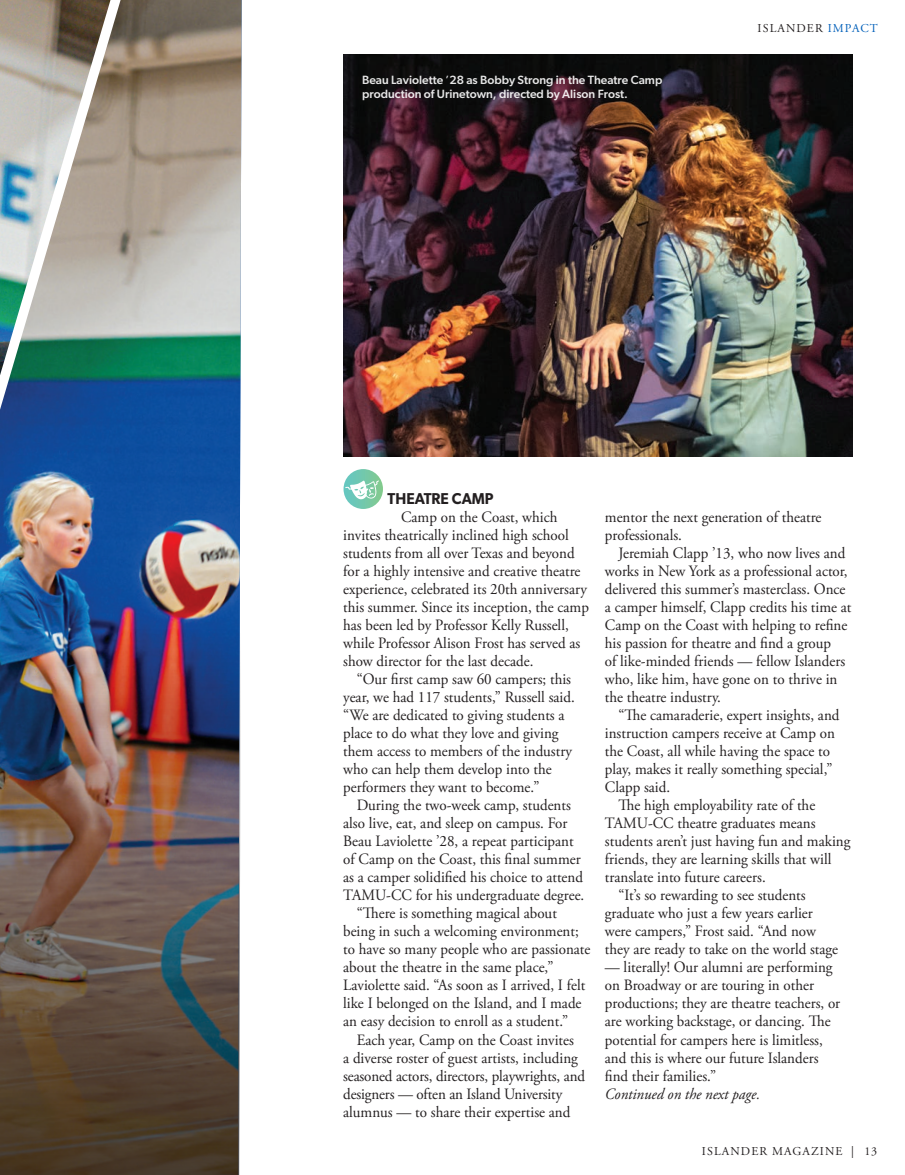
<style>
.page{position:relative;width:905px;height:1175px;background:#fff}
.page>*{position:absolute;margin:0;border:0;box-sizing:border-box;transform-origin:0 0}
._2023_Paragraph_Style{font:15.75px/18px "Adobe Garamond Pro";color:#231f20;scale:.95 1}
._2023_Paragraph_Style_Begin{font:italic 15.75px "Adobe Garamond Pro";color:#231f20;scale:.95 1}
._2023_Paragraph_Style-2{font:600 15.75px "Gibson";color:#231f20;scale:.95 1}
.t1{font:500 12px/14.4px "Gibson";color:#fff}
.t2{font:12px "Adobe Garamond Pro";letter-spacing:.09em;color:#231f20}
.s1{font-weight:400}
.s2{color:#005fb9}
</style>
<div class="page">
<img style="left:121px;top:0;width:120px;height:277px">
<svg style="left:0;top:0;width:121px;height:277px"></svg>
<img style="left:0;top:277px;width:241px;height:897px">
<img style="left:344px;top:55px;width:508px;height:402px">
<svg style="left:343px;top:469px;width:40px;height:40px"></svg>
<svg style="left:345px;top:480px;width:34px;height:19px"></svg>
<p class="t1" style="left:362px;top:72px;width:302px">Beau Laviolette <span class="s1">’</span>28 as Bobby Strong in the Theatre Camp production of Urinetown, directed by Alison Frost.</p>
<p class="t2" style="left:757px;top:21px;width:122px">ISLANDER <span class="s2">IMPACT</span></p>
<p class="_2023_Paragraph_Style-2" style="left:387px;top:489px;width:113px">THEATRE CAMP</p>
<p class="_2023_Paragraph_Style" style="left:343px;top:509px;width:260px;text-indent:58px">Camp on the Coast, which invites theatrically inclined high school students from all over Texas and beyond for a highly intensive and creative theatre experience, celebrated its 20th anniversary this summer. Since its inception, the camp has been led by Professor Kelly Russell, while Professor Alison Frost has served as show director for the last decade.</p>
<p class="_2023_Paragraph_Style" style="left:343px;top:671px;width:245px;text-indent:13px">“Our first camp saw 60 campers; this year, we had 117 students,” Russell said. “We are dedicated to giving students a place to do what they love and giving them access to members of the industry who can help them develop into the performers they want to become.”</p>
<p class="_2023_Paragraph_Style" style="left:343px;top:797px;width:255px;text-indent:13px">During the two-week camp, students also live, eat, and sleep on campus. For Beau Laviolette ’28, a repeat participant of Camp on the Coast, this final summer as a camper solidified his choice to attend TAMU-CC for his undergraduate degree.</p>
<p class="_2023_Paragraph_Style" style="left:343px;top:905px;width:262px;text-indent:13px">“There is something magical about being in such a welcoming environment; to have so many people who are passionate about the theatre in the same place,” Laviolette said. “As soon as I arrived, I felt like I belonged on the Island, and I made an easy decision to enroll as a student.”</p>
<p class="_2023_Paragraph_Style" style="left:343px;top:1031px;width:256px;text-indent:13px">Each year, Camp on the Coast invites<br>a diverse roster of guest artists, including seasoned actors, directors, playwrights, and designers — often an Island University alumnus — to share their expertise and</p>
<p class="_2023_Paragraph_Style" style="left:605px;top:509px;width:229px">mentor the next generation of theatre professionals.</p>
<p class="_2023_Paragraph_Style" style="left:605px;top:545px;width:261px;text-indent:13px">Jeremiah Clapp ’13, who now lives and works in New York as a professional actor, delivered this summer’s masterclass. Once a camper himself, Clapp credits his time at Camp on the Coast with helping to refine his passion for theatre and find a group<br>of like-minded friends — fellow Islanders who, like him, have gone on to thrive in the theatre industry.</p>
<p class="_2023_Paragraph_Style" style="left:605px;top:707px;width:248px;text-indent:13px">“The camaraderie, expert insights, and instruction campers receive at Camp on the Coast, all while having the space to play, makes it really something special,” Clapp said.</p>
<p class="_2023_Paragraph_Style" style="left:605px;top:797px;width:260px;text-indent:13px">The high employability rate of the TAMU-CC theatre graduates means students aren’t just having fun and making friends, they are learning skills that will translate into future careers.</p>
<p class="_2023_Paragraph_Style" style="left:605px;top:887px;width:247px;text-indent:13px">“It’s so rewarding to see students graduate who just a few years earlier were campers,” Frost said. “And now they are ready to take on the world stage</p>
<p class="_2023_Paragraph_Style" style="left:605px;top:959px;width:249px">— literally! Our alumni are performing on Broadway or are touring in other productions; they are theatre teachers, or are working backstage, or dancing. The potential for campers here is limitless, and this is where our future Islanders find their families.”</p>
<p class="_2023_Paragraph_Style_Begin" style="left:605px;top:1084px;width:165px">Continued on the next page.</p>
<p class="t2" style="left:702px;top:1144px;width:177px">ISLANDER MAGAZINE | 13</p>
</div>
